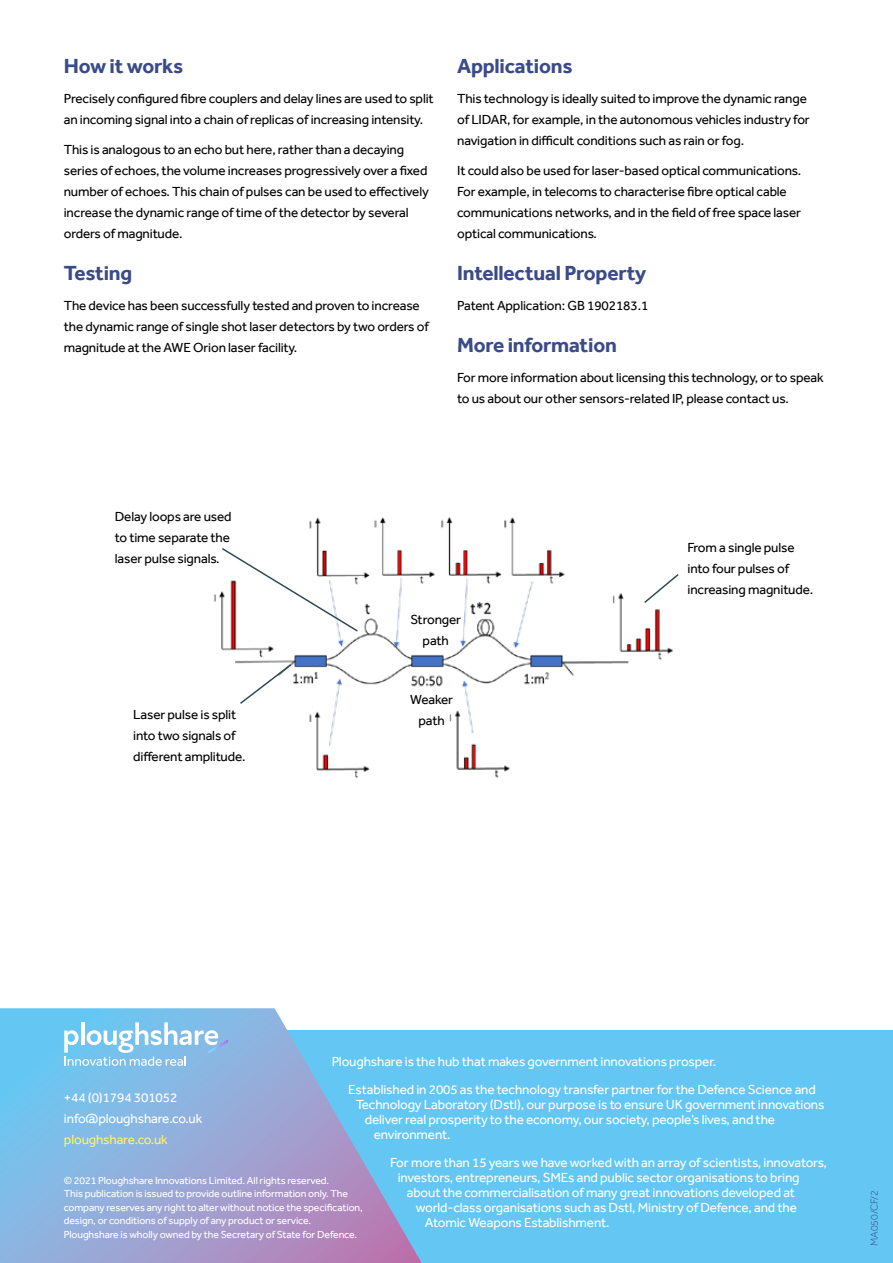
<style>
.page{position:relative;width:893px;height:1263px;background:#fff}
.page>*{position:absolute;margin:0;border:0;box-sizing:border-box;transform-origin:0 0}
.t1{font:700 21px "Effra";letter-spacing:-.01em;color:#3a4b89}
.t2{font:13.5px/21px "Effra";letter-spacing:-.01em;color:#000}
.t3{font:13.5px/21px "Effra";letter-spacing:-.01em;color:#fff}
.t4{font:13.5px "Effra";letter-spacing:-.01em;color:#fff26b}
.t5{font:10.5px/13.5px "Effra";letter-spacing:-.01em;color:#fff}
.t6{font:300 10.5px "Effra";letter-spacing:-.01em;color:#3a4b89}
</style>
<div class="page">
<div style="left:0;top:1030px;width:893px;height:233px;background:#64c7f3"></div>
<svg style="left:0;top:1008px;width:422px;height:255px"></svg>
<svg style="left:64px;top:1022px;width:164px;height:44px"></svg>
<img style="left:214px;top:517px;width:459px;height:261px">
<svg style="left:220px;top:547px;width:139px;height:86px"></svg>
<svg style="left:238px;top:663px;width:55px;height:42px"></svg>
<svg style="left:643px;top:572px;width:36px;height:32px"></svg>
<h1 class="t1" style="left:64px;top:54px;width:121px">How it works</h1>
<p class="t2" style="left:64px;top:88px;width:371px">Precisely configured fibre couplers and delay lines are used to split an incoming signal into a chain of replicas of increasing intensity.</p>
<p class="t2" style="left:64px;top:138px;width:367px">This is analogous to an echo but here, rather than a decaying series of echoes, the volume increases progressively over a fixed number of echoes. This chain of pulses can be used to effectively increase the dynamic range of time of the detector by several orders of magnitude.</p>
<h1 class="t1" style="left:64px;top:261px;width:70px">Testing</h1>
<p class="t2" style="left:64px;top:295px;width:367px">The device has been successfully tested and proven to increase the dynamic range of single shot laser detectors by two orders of magnitude at the AWE Orion laser facility.</p>
<h1 class="t1" style="left:457px;top:54px;width:117px">Applications</h1>
<p class="t2" style="left:457px;top:88px;width:354px">This technology is ideally suited to improve the dynamic range of LIDAR, for example, in the autonomous vehicles industry for navigation in difficult conditions such as rain or fog.</p>
<p class="t2" style="left:457px;top:159px;width:346px">It could also be used for laser-based optical communications.<br>For example, in telecoms to characterise fibre optical cable communications networks, and in the field of free space laser optical communications.</p>
<h1 class="t1" style="left:457px;top:261px;width:191px">Intellectual Property</h1>
<p class="t2" style="left:457px;top:295px;width:193px">Patent Application: GB 1902183.1</p>
<h1 class="t1" style="left:457px;top:333px;width:161px">More information</h1>
<p class="t2" style="left:457px;top:367px;width:368px">For more information about licensing this technology, or to speak to us about our other sensors-related IP, please contact us.</p>
<p class="t2" style="left:115px;top:506px;width:118px;text-align:justify">Delay loops are used to time separate the laser pulse signals.</p>
<p class="t2" style="left:687px;top:537px;width:127px">From a single pulse into four pulses of increasing magnitude.</p>
<p class="t2" style="left:133px;top:704px;width:114px">Laser pulse is split into two signals of different amplitude.</p>
<p class="t2" style="left:410px;top:609px;width:52px;text-align:center">Stronger path</p>
<p class="t2" style="left:410px;top:688px;width:44px;text-align:center">Weaker path</p>
<p class="t3" style="left:348px;top:1047px;width:469px;line-height:27.8px;text-indent:-16px">Ploughshare is the hub that makes government innovations prosper.<br>Established in 2005 as the technology transfer partner for the Defence Science and</p>
<p class="t3" style="left:356px;top:1093px;width:470px">Technology Laboratory (Dstl), our purpose is to ensure UK government innovations</p>
<p class="t3" style="left:365px;top:1108px;width:412px">deliver real prosperity to the economy, our society, people’s lives, and the</p>
<p class="t3" style="left:374px;top:1123px;width:78px">environment.</p>
<p class="t3" style="left:390px;top:1151px;width:438px">For more than 15 years we have worked with an array of scientists, innovators,</p>
<p class="t3" style="left:398px;top:1166px;width:403px">investors, entrepreneurs, SMEs and public sector organisations to bring</p>
<p class="t3" style="left:407px;top:1181px;width:390px">about the commercialisation of many great innovations developed at</p>
<p class="t3" style="left:416px;top:1196px;width:383px">world-class organisations such as Dstl, Ministry of Defence, and the</p>
<p class="t3" style="left:425px;top:1211px;width:186px">Atomic Weapons Establishment.</p>
<p class="t3" style="left:64px;top:1087px;width:140px">+44 (0)1794 301052 info@ploughshare.co.uk</p>
<p class="t4" style="left:64px;top:1132px;width:105px">ploughshare.co.uk</p>
<p class="t5" style="left:64px;top:1173px;width:301px">© 2021 Ploughshare Innovations Limited. All rights reserved.<br>This publication is issued to provide outline information only. The company reserves any right to alter without notice the specification, design, or conditions of supply of any product or service.<br>Ploughshare is wholly owned by the Secretary of State for Defence.</p>
<p class="t6" style="left:868px;top:1246px;width:57px;rotate:-90deg">MA050/CF/2</p>
</div>
